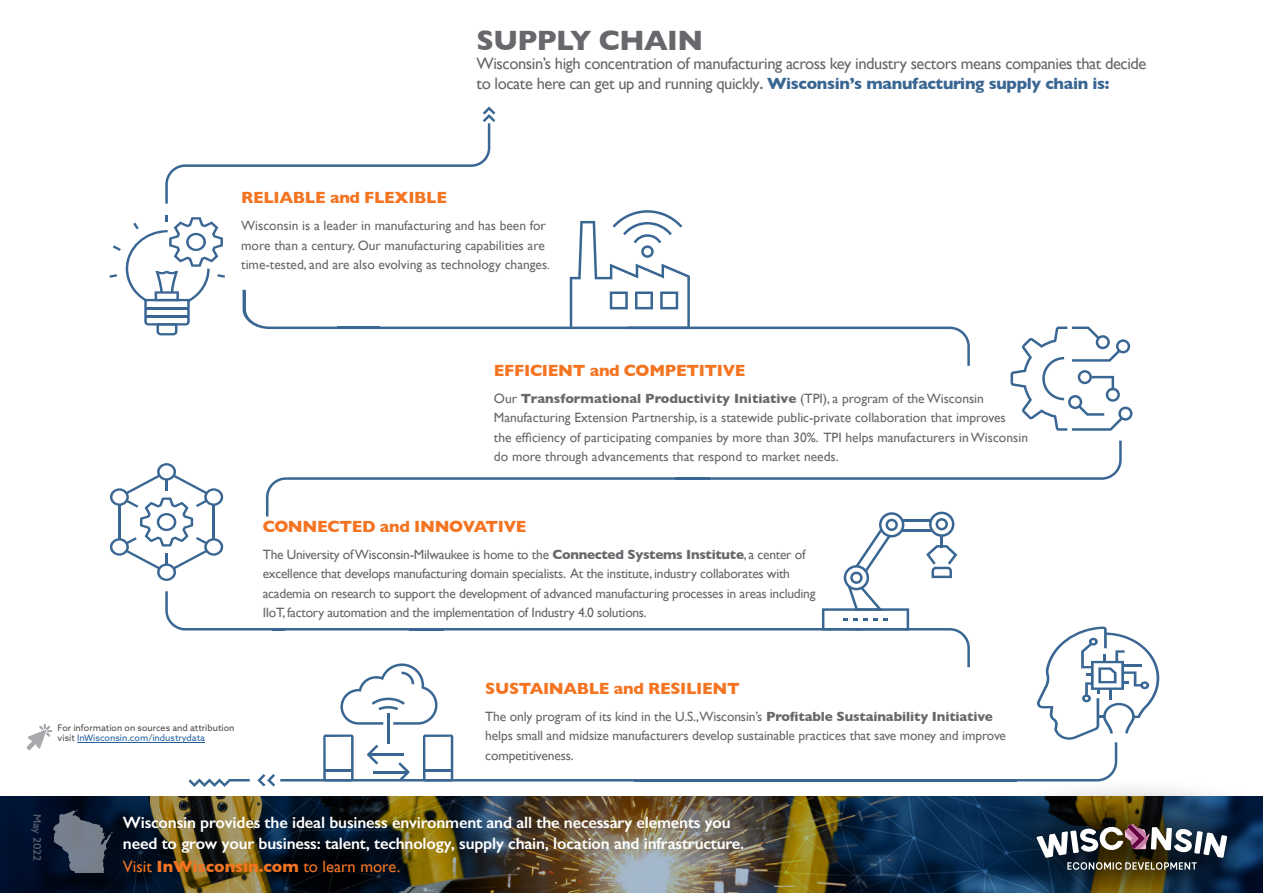
<style>
.page{position:relative;width:1263px;height:893px;background:#fff}
.page>*{position:absolute;margin:0;border:0;box-sizing:border-box;transform-origin:0 0}
.t1{font:700 28.5px "Gill Sans";letter-spacing:-.02em;color:#67686b}
.t2{font:16.5px/19.5px "Gill Sans";letter-spacing:-.025em;color:#67686b}
.t3{font:600 16.5px/21px "Gill Sans";letter-spacing:-.01em;color:#fff}
.t4{font:700 16.5px "Gill Sans";letter-spacing:-.02em;color:#f47421}
.t5{font:16.5px "Gill Sans";color:#f47421}
.t6{font:13.5px/19.5px "Gill Sans";letter-spacing:-.01em;color:#67686b}
.t7{font:500 10.5px "Azo Sans";color:#a7a9ac}
.t8{font:9px/10.8px "Azo Sans";color:#48484a}
.s1{font-weight:600}
.s2{font-weight:700;color:#396692}
.s3{font-size:12px}
.s4{font-weight:700}
.s5{color:#215e9e}
</style>
<div class="page">
<img style="left:0;top:796px;width:988px;height:97px">
<svg style="left:165px;top:107px;width:330px;height:97px"></svg>
<svg style="left:109px;top:215px;width:116px;height:120px"></svg>
<svg style="left:243px;top:210px;width:727px;height:156px"></svg>
<svg style="left:1010px;top:327px;width:122px;height:104px"></svg>
<svg style="left:110px;top:441px;width:1049px;height:345px"></svg>
<hr style="left:324px;top:769px;width:28px;height:2px;background:#396692">
<svg style="left:53px;top:809px;width:60px;height:64px;background:#465162"></svg>
<hr style="left:77px;top:742px;width:128px;height:1px;background:#215e9e">
<svg style="left:27px;top:724px;width:25px;height:26px"></svg>
<div style="left:988px;top:775px;width:275px;height:118px;background:#000;opacity:.75"></div>
<svg style="left:1036px;top:824px;width:191px;height:46px"></svg>
<h1 class="t1" style="left:477px;top:17px;width:228px">SUPPLY CHAIN</h1>
<p class="t2" style="left:477px;top:54px;width:671px">Wisconsin’s high concentration of manufacturing across key industry sectors means companies that decide to locate here can get up and running quickly<span class="s1">.</span> <span class="s2">Wisconsin’s manufacturing supply chain is:</span></p>
<p class="t4" style="left:241px;top:185px;width:207px">RELIABLE and FLEXIBLE</p>
<p class="t6" style="left:241px;top:216px;width:310px">Wisconsin is a leader in manufacturing and has been for more than a century. Our manufacturing capabilities are time-tested, and are also evolving as technology changes<span class="s3">.</span></p>
<p class="t4" style="left:494px;top:357px;width:253px">EFFICIENT and COMPETITIVE</p>
<p class="t6" style="left:494px;top:388px;width:536px">Our <span class="s4">Transformational Productivity Initiative</span> (TPI), a program of the Wisconsin Manufacturing Extension Partnership, is a statewide public-private collaboration that improves<br>the efficiency of participating companies by more than 30%. TPI helps manufacturers in Wisconsin do more through advancements that respond to market needs.</p>
<p class="t4" style="left:263px;top:513px;width:265px">CONNECTED and INNOVATIVE</p>
<p class="t6" style="left:263px;top:544px;width:554px">The University of Wisconsin-Milwaukee is home to the <span class="s4">Connected Systems Institute</span>, a center of excellence that develops manufacturing domain specialists. At the institute, industry collaborates with academia on research to support the development of advanced manufacturing processes in areas including IIoT, factory automation and the implementation of Industry 4.0 solutions.</p>
<p class="t8" style="left:58px;top:722px;width:179px">For information on sources and attribution visit <span class="s5">InWisconsin.com/industrydata</span></p>
<p class="t4" style="left:485px;top:675px;width:256px">SUSTAINABLE and RESILIENT</p>
<p class="t6" style="left:485px;top:706px;width:522px">The only program of its kind in the U.S.,Wisconsin’s <span class="s4">Profitable Sustainability Initiative </span>helps small and midsize manufacturers develop sustainable practices that save money and improve competitiveness.</p>
<p class="t7" style="left:44px;top:814px;width:49px;rotate:90deg">May 2022</p>
<p class="t3" style="left:123px;top:811px;width:623px">Wisconsin provides the ideal business environment and all the necessary elements you need to grow your business: talent, technology, supply chain, location and infrastructure.</p>
<p class="t5" style="left:123px;top:856px;width:279px">Visit <span class="s4">InWisconsin.com</span> to learn more.</p>
</div>
